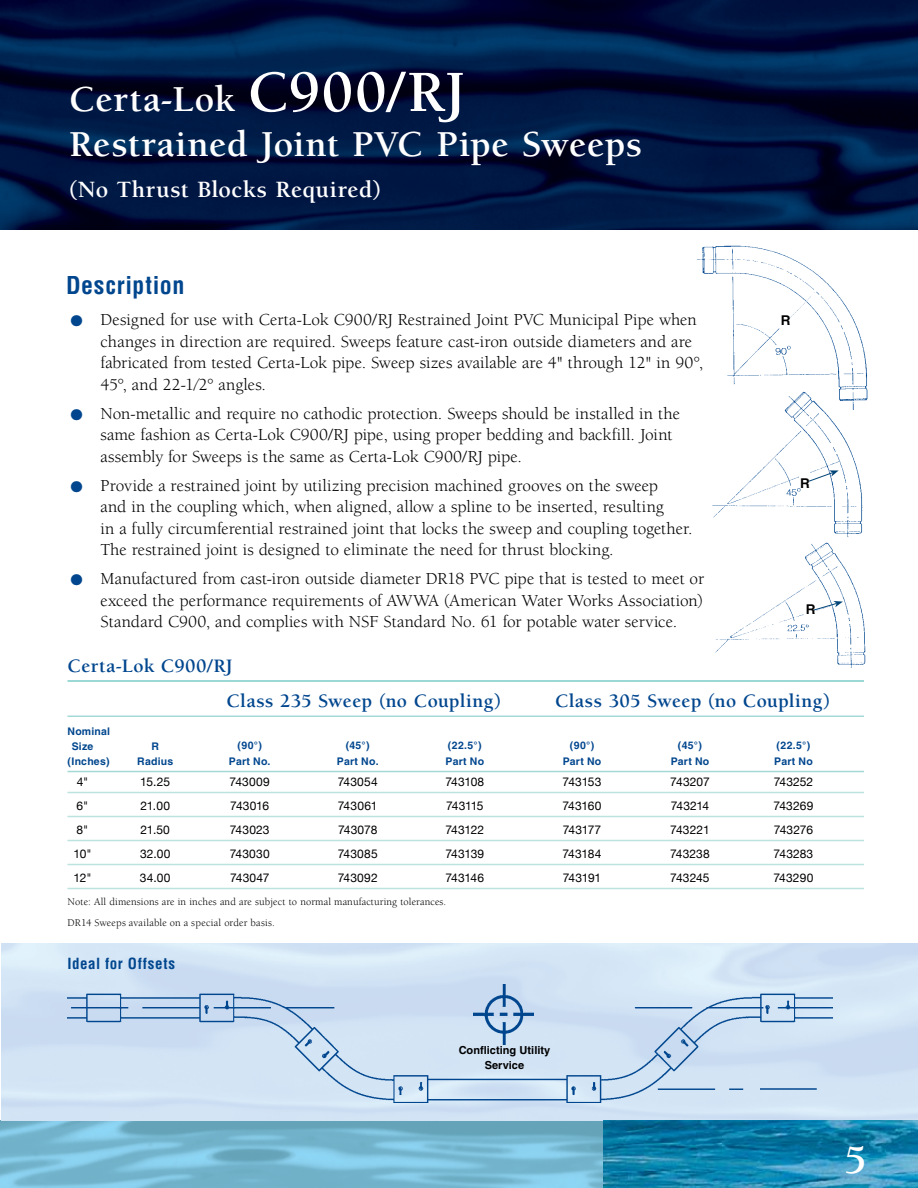
<style>
.page{position:relative;width:918px;height:1188px;background:#fff}
.page>*{position:absolute;margin:0;border:0;box-sizing:border-box;transform-origin:0 0}
.t1{font:700 42px "Berkeley";color:#fff}
.t2{font:700 37.5px/45px "Berkeley";letter-spacing:.015em;color:#fff}
.t3{font:700 24px "Berkeley";letter-spacing:.02em;color:#fff}
.t4{font:700 condensed 24px "Helvetica";letter-spacing:.03em;color:#00468e}
.t5{font:700 19.5px/34.5px "Berkeley";letter-spacing:.015em;color:#00468e}
.t6{font:17.25px/21.3px "Berkeley";color:#000}
.t7{font:700 condensed 15px "Helvetica";letter-spacing:.04em;color:#00468e}
.t8{font:700 13.5px "Helvetica";color:#000}
.t9{font:12px "Helvetica Neue";letter-spacing:.01em;color:#000}
.t10{font:700 11.1px/15.1px "Helvetica";color:#000;text-align:center}
.t11{font:10.5px/21px "Berkeley";letter-spacing:.01em;color:#000}
.t12{font:700 10.5px/15px "Helvetica";letter-spacing:.02em;color:#00468e}
.s1{font-size:60px}
.s2{font-size:42px;color:#00468e}
</style>
<div class="page">
<img style="left:0;top:0;width:918px;height:229px">
<img style="left:0;top:1120px;width:603px;height:68px">
<img style="left:715px;top:542px;width:151px;height:126px">
<svg style="left:813px;top:601px;width:30px;height:10px"></svg>
<img style="left:712px;top:409px;width:151px;height:128px">
<svg style="left:809px;top:470px;width:30px;height:12px"></svg>
<img style="left:697px;top:245px;width:171px;height:164px">
<svg style="left:783px;top:292px;width:33px;height:31px"></svg>
<img style="left:1px;top:943px;width:917px;height:177px">
<img style="left:603px;top:1120px;width:315px;height:68px">
<img style="left:68px;top:990px;width:765px;height:113px">
<img style="left:473px;top:984px;width:60px;height:60px">
<hr style="left:760px;top:1088px;width:57px;height:2px;background:#00468e">
<hr style="left:68px;top:680px;width:796px;height:2px;background:#7accc8">
<hr style="left:68px;top:716px;width:796px;height:1px;background:#a3dad6">
<hr style="left:68px;top:771px;width:796px;height:1px;background:#a3dad6">
<hr style="left:68px;top:792px;width:796px;height:1px;background:#bde3e0">
<hr style="left:68px;top:816px;width:796px;height:1px;background:#bde3e0">
<hr style="left:68px;top:840px;width:796px;height:1px;background:#bde3e0">
<hr style="left:68px;top:864px;width:796px;height:1px;background:#bde3e0">
<hr style="left:68px;top:888px;width:796px;height:1px;background:#bde3e0">
<h2 class="t2" style="left:69px;top:77px;width:575px">Certa-Lok <span class="s1">C900/RJ<br></span>Restrained Joint PVC Pipe Sweeps</h2>
<h3 class="t3" style="left:69px;top:176px;width:314px">(No Thrust Blocks Required)</h3>
<h3 class="t4" style="left:66px;top:270px;width:120px">Description</h3>
<p class="t6" style="left:101px;top:310px;width:604px;text-indent:-35px"><span class="s2">•</span> Designed for use with Certa-Lok C900/RJ Restrained Joint PVC Municipal Pipe when changes in direction are required. Sweeps feature cast-iron outside diameters and are fabricated from tested Certa-Lok pipe. Sweep sizes available are 4" through 12" in 90°, 45°, and 22-1⁄2° angles.</p>
<p class="t6" style="left:101px;top:403px;width:581px;text-indent:-35px"><span class="s2">•</span> Non-metallic and require no cathodic protection. Sweeps should be installed in the same fashion as Certa-Lok C900/RJ pipe, using proper bedding and backfill. Joint assembly for Sweeps is the same as Certa-Lok C900/RJ pipe.</p>
<p class="t6" style="left:101px;top:475px;width:594px;text-indent:-35px"><span class="s2">•</span> Provide a restrained joint by utilizing precision machined grooves on the sweep<br>and in the coupling which, when aligned, allow a spline to be inserted, resulting<br>in a fully circumferential restrained joint that locks the sweep and coupling together.<br>The restrained joint is designed to eliminate the need for thrust blocking.</p>
<p class="t6" style="left:101px;top:569px;width:605px;text-align:justify;text-indent:-35px"><span class="s2">•</span> Manufactured from cast-iron outside diameter DR18 PVC pipe that is tested to meet or exceed the performance requirements of AWWA (American Water Works Association)<br>Standard C900, and complies with NSF Standard No. 61 for potable water service.</p>
<p class="t8" style="left:781px;top:312px;width:11px">R</p>
<p class="t8" style="left:800px;top:475px;width:11px">R</p>
<p class="t8" style="left:806px;top:601px;width:11px">R</p>
<p class="t5" style="left:227px;top:649px;width:276px;text-indent:-159px">Certa-Lok C900/RJ<br>Class 235 Sweep (no Coupling)</p>
<p class="t5" style="left:555px;top:684px;width:277px">Class 305 Sweep (no Coupling)</p>
<p class="t12" style="left:72px;top:724px;width:40px;text-indent:-4px">Nominal<br>Size</p>
<p class="t12" style="left:151px;top:739px;width:9px">R</p>
<p class="t12" style="left:237px;top:738px;width:26px">(90°)</p>
<p class="t12" style="left:346px;top:738px;width:26px">(45°)</p>
<p class="t12" style="left:448px;top:738px;width:35px">(22.5°)</p>
<p class="t12" style="left:570px;top:738px;width:26px">(90°)</p>
<p class="t12" style="left:678px;top:738px;width:26px">(45°)</p>
<p class="t12" style="left:777px;top:738px;width:35px">(22.5°)</p>
<p class="t12" style="left:68px;top:754px;width:44px">(Inches)</p>
<p class="t12" style="left:137px;top:754px;width:37px">Radius</p>
<p class="t12" style="left:229px;top:754px;width:43px">Part No.</p>
<p class="t12" style="left:337px;top:754px;width:43px">Part No.</p>
<p class="t12" style="left:446px;top:754px;width:40px">Part No</p>
<p class="t12" style="left:563px;top:754px;width:40px">Part No</p>
<p class="t12" style="left:671px;top:754px;width:40px">Part No</p>
<p class="t12" style="left:774px;top:754px;width:40px">Part No</p>
<p class="t9" style="left:77px;top:775px;width:13px">4"</p>
<p class="t9" style="left:140px;top:775px;width:31px">15.25</p>
<p class="t9" style="left:230px;top:775px;width:42px">743009</p>
<p class="t9" style="left:338px;top:775px;width:42px">743054</p>
<p class="t9" style="left:445px;top:775px;width:40px">743108</p>
<p class="t9" style="left:563px;top:775px;width:40px">743153</p>
<p class="t9" style="left:670px;top:775px;width:41px">743207</p>
<p class="t9" style="left:774px;top:775px;width:41px">743252</p>
<p class="t9" style="left:77px;top:799px;width:13px">6"</p>
<p class="t9" style="left:140px;top:799px;width:31px">21.00</p>
<p class="t9" style="left:230px;top:799px;width:41px">743016</p>
<p class="t9" style="left:338px;top:799px;width:41px">743061</p>
<p class="t9" style="left:446px;top:799px;width:39px">743115</p>
<p class="t9" style="left:563px;top:799px;width:40px">743160</p>
<p class="t9" style="left:671px;top:799px;width:40px">743214</p>
<p class="t9" style="left:774px;top:799px;width:41px">743269</p>
<p class="t9" style="left:77px;top:823px;width:13px">8"</p>
<p class="t9" style="left:140px;top:823px;width:31px">21.50</p>
<p class="t9" style="left:230px;top:823px;width:41px">743023</p>
<p class="t9" style="left:338px;top:823px;width:41px">743078</p>
<p class="t9" style="left:445px;top:823px;width:40px">743122</p>
<p class="t9" style="left:563px;top:823px;width:40px">743177</p>
<p class="t9" style="left:670px;top:823px;width:41px">743221</p>
<p class="t9" style="left:774px;top:823px;width:41px">743276</p>
<p class="t9" style="left:73px;top:847px;width:20px">10"</p>
<p class="t9" style="left:140px;top:847px;width:32px">32.00</p>
<p class="t9" style="left:230px;top:847px;width:42px">743030</p>
<p class="t9" style="left:338px;top:847px;width:42px">743085</p>
<p class="t9" style="left:445px;top:847px;width:40px">743139</p>
<p class="t9" style="left:563px;top:847px;width:40px">743184</p>
<p class="t9" style="left:670px;top:847px;width:41px">743238</p>
<p class="t9" style="left:774px;top:847px;width:41px">743283</p>
<p class="t9" style="left:74px;top:871px;width:19px">12"</p>
<p class="t9" style="left:140px;top:871px;width:32px">34.00</p>
<p class="t9" style="left:230px;top:871px;width:41px">743047</p>
<p class="t9" style="left:338px;top:871px;width:42px">743092</p>
<p class="t9" style="left:446px;top:871px;width:40px">743146</p>
<p class="t9" style="left:563px;top:871px;width:40px">743191</p>
<p class="t9" style="left:670px;top:871px;width:41px">743245</p>
<p class="t9" style="left:774px;top:871px;width:41px">743290</p>
<p class="t11" style="left:68px;top:891px;width:380px">Note: All dimensions are in inches and are subject to normal manufacturing tolerances.<br>DR14 Sweeps available on a special order basis.</p>
<p class="t7" style="left:68px;top:954px;width:109px">Ideal for Offsets</p>
<p class="t10" style="left:459px;top:1042px;width:93px">Conflicting Utility<br>Service</p>
<h1 class="t1" style="left:844px;top:1137px;width:24px">5</h1>
</div>
